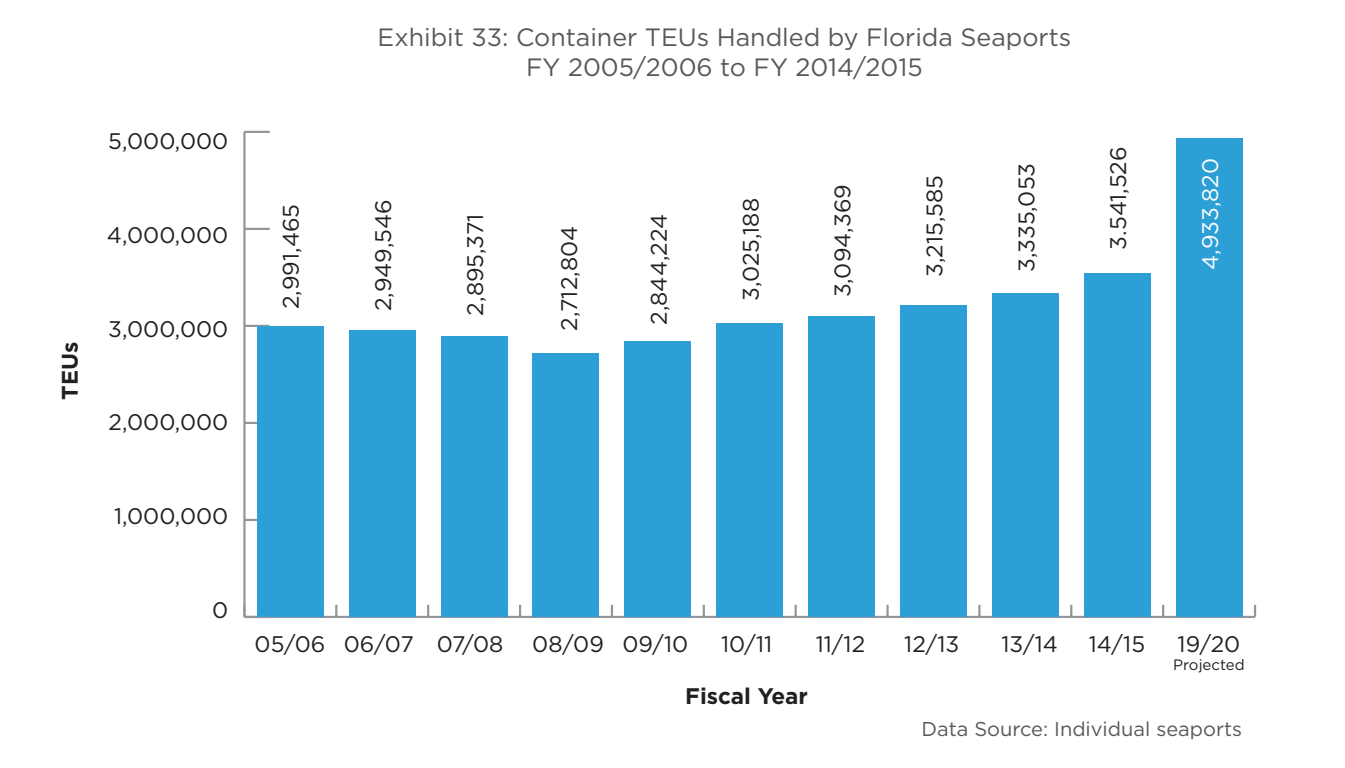
<style>
.page{position:relative;width:1345px;height:768px;background:#fff}
.page>*{position:absolute;margin:0;border:0;box-sizing:border-box;transform-origin:0 0}
.t1{font:25px/30px "Gotham";color:#58585a;text-align:center}
.t2{font:22.5px "Gotham";color:#231f20}
.t3{font:700 22.5px "Gotham";color:#231f20}
.t4{font:22.5px "Gotham";color:#fff}
.t5{font:20px "Gotham";color:#58585a}
.t6{font:15px "Gotham";color:#231f20}
</style>
<div class="page">
<hr style="left:244px;top:615px;width:1010px;height:2px;background:#939598">
<svg style="left:335px;top:604px;width:2px;height:11px"></svg>
<svg style="left:427px;top:604px;width:2px;height:11px"></svg>
<svg style="left:519px;top:604px;width:2px;height:11px"></svg>
<svg style="left:610px;top:604px;width:3px;height:12px"></svg>
<svg style="left:702px;top:604px;width:2px;height:12px"></svg>
<svg style="left:794px;top:604px;width:2px;height:12px"></svg>
<svg style="left:886px;top:604px;width:2px;height:12px"></svg>
<svg style="left:978px;top:604px;width:2px;height:12px"></svg>
<svg style="left:1070px;top:604px;width:2px;height:11px"></svg>
<svg style="left:1161px;top:604px;width:3px;height:12px"></svg>
<svg style="left:1253px;top:604px;width:2px;height:12px"></svg>
<hr style="left:243px;top:132px;width:2px;height:484px;background:#939598">
<hr style="left:244px;top:518px;width:26px;height:2px;background:#939598">
<hr style="left:244px;top:421px;width:26px;height:3px;background:#939598">
<hr style="left:244px;top:324px;width:26px;height:3px;background:#939598">
<hr style="left:244px;top:228px;width:26px;height:2px;background:#939598">
<hr style="left:244px;top:131px;width:26px;height:2px;background:#939598">
<div style="left:257px;top:326px;width:66px;height:290px;background:#2c9fd7"></div>
<div style="left:349px;top:330px;width:66px;height:286px;background:#2c9fd7"></div>
<div style="left:441px;top:336px;width:66px;height:280px;background:#2c9fd7"></div>
<div style="left:533px;top:353px;width:66px;height:263px;background:#2c9fd7"></div>
<div style="left:624px;top:341px;width:67px;height:275px;background:#2c9fd7"></div>
<div style="left:716px;top:323px;width:66px;height:293px;background:#2c9fd7"></div>
<div style="left:808px;top:316px;width:66px;height:300px;background:#2c9fd7"></div>
<div style="left:900px;top:305px;width:66px;height:311px;background:#2c9fd7"></div>
<div style="left:992px;top:293px;width:66px;height:323px;background:#2c9fd7"></div>
<div style="left:1083px;top:273px;width:67px;height:343px;background:#2c9fd7"></div>
<div style="left:1175px;top:138px;width:66px;height:478px;background:#2c9fd7"></div>
<p class="t2" style="left:108px;top:126px;width:121px">5,000,000</p>
<p class="t2" style="left:107px;top:220px;width:123px">4,000,000</p>
<p class="t3" style="left:55px;top:400px;width:59px;rotate:-90deg">TEUs</p>
<p class="t2" style="left:108px;top:314px;width:121px">3,000,000</p>
<p class="t2" style="left:109px;top:408px;width:121px">2,000,000</p>
<p class="t2" style="left:114px;top:501px;width:116px">1,000,000</p>
<p class="t1" style="left:377px;top:21px;width:695px">Exhibit 33: Container TEUs Handled by Florida Seaports<br>FY 2005/2006 to FY 2014/2015</p>
<p class="t2" style="left:276px;top:309px;width:107px;rotate:-90deg">2,991,465</p>
<p class="t2" style="left:369px;top:311px;width:113px;rotate:-90deg">2,949,546</p>
<p class="t2" style="left:460px;top:315px;width:103px;rotate:-90deg">2,895,371</p>
<p class="t2" style="left:554px;top:330px;width:106px;rotate:-90deg">2,712,804</p>
<p class="t2" style="left:644px;top:324px;width:112px;rotate:-90deg">2,844,224</p>
<p class="t2" style="left:736px;top:301px;width:104px;rotate:-90deg">3,025,188</p>
<p class="t2" style="left:828px;top:297px;width:114px;rotate:-90deg">3,094,369</p>
<p class="t2" style="left:920px;top:277px;width:103px;rotate:-90deg">3,215,585</p>
<p class="t2" style="left:1011px;top:272px;width:111px;rotate:-90deg">3,335,053</p>
<p class="t2" style="left:1103px;top:249px;width:104px;rotate:-90deg">3.541,526</p>
<p class="t4" style="left:1195px;top:270px;width:113px;rotate:-90deg">4,933,820</p>
<p class="t2" style="left:212px;top:595px;width:18px">0</p>
<p class="t2" style="left:254px;top:629px;width:161px">05/06 06/07</p>
<p class="t2" style="left:532px;top:629px;width:157px">08/09 09/10</p>
<p class="t2" style="left:815px;top:629px;width:51px">11/12</p>
<p class="t2" style="left:1001px;top:629px;width:58px">13/14</p>
<p class="t3" style="left:685px;top:680px;width:124px">Fiscal Year</p>
<p class="t2" style="left:437px;top:629px;width:68px">07/08</p>
<p class="t2" style="left:721px;top:629px;width:53px">10/11</p>
<p class="t2" style="left:904px;top:629px;width:57px">12/13</p>
<p class="t2" style="left:1088px;top:629px;width:58px">14/15</p>
<p class="t2" style="left:1177px;top:629px;width:64px">19/20</p>
<p class="t6" style="left:1172px;top:654px;width:73px">Projected</p>
<p class="t5" style="left:921px;top:715px;width:322px">Data Source: Individual seaports</p>
</div>
